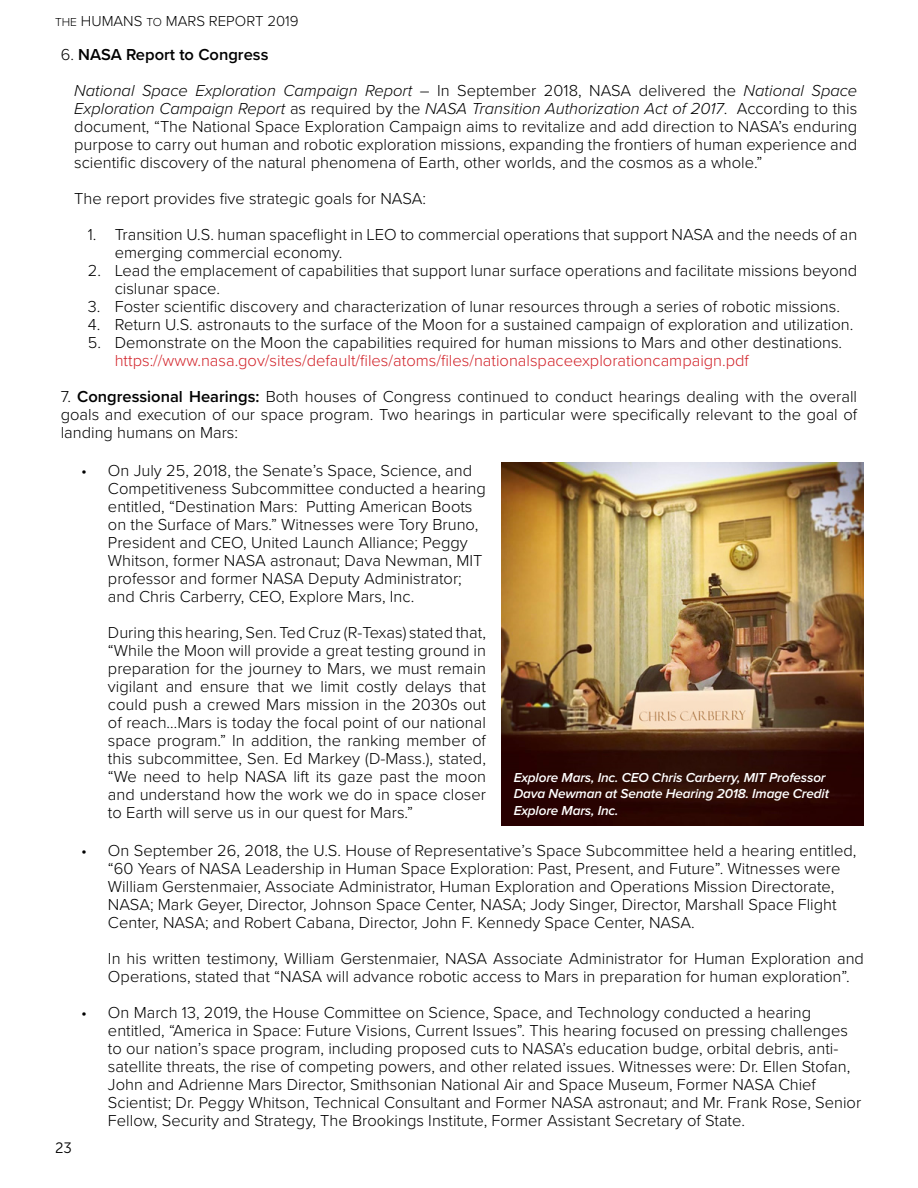
<style>
.page{position:relative;width:918px;height:1188px;background:#fff}
.page>*{position:absolute;margin:0;border:0;box-sizing:border-box;transform-origin:0 0}
.t1{font:300 16.5px/18px "Proxima Nova";color:#000}
.t2{font:italic 300 16.5px/36px "Proxima Nova";color:#000}
.t3{font:300 16.5px "Proxima Nova";color:#d2232a}
.t4{font:300 15px "Proxima Nova";color:#000}
.t5{font:15px "Museo Sans 300";color:#000}
.t6{font:italic 600 13.5px/16.2px "Proxima Nova";letter-spacing:-.01em;color:#fff}
.s1{font-size:12px}
.s2{font-style:normal}
.s3{font-weight:600;font-style:normal}
.s4{font-style:italic}
.s5{font-weight:600}
</style>
<div class="page">
<img style="left:501px;top:463px;width:363px;height:363px">
<p class="t4" style="left:55px;top:10px;width:245px"><span class="s1">THE</span> HUMANS <span class="s1">TO</span> MARS REPORT 2019</p>
<p class="t2" style="left:74px;top:36px;width:785px;text-indent:-13px"><span class="s2">6.</span> <span class="s3">NASA Report to Congress<br></span>National Space Exploration Campaign Report <span class="s2">– In September 2018, NASA delivered the</span> National Space</p>
<p class="t1" style="left:74px;top:99px;width:785px;text-align:justify"><span class="s4">Exploration Campaign Report</span> as required by the <span class="s4">NASA Transition Authorization Act of 2017</span>. According to this document, “The National Space Exploration Campaign aims to revitalize and add direction to NASA’s enduring purpose to carry out human and robotic exploration missions, expanding the frontiers of human experience and scientific discovery of the natural phenomena of Earth, other worlds, and the cosmos as a whole.”</p>
<p class="t1" style="left:74px;top:189px;width:353px">The report provides five strategic goals for NASA:</p>
<p class="t1" style="left:115px;top:225px;width:744px;text-indent:-27px">1. Transition U.S. human spaceflight in LEO to commercial operations that support NASA and the needs of an emerging commercial economy.</p>
<p class="t1" style="left:115px;top:261px;width:744px;text-indent:-27px">2. Lead the emplacement of capabilities that support lunar surface operations and facilitate missions beyond cislunar space.</p>
<p class="t1" style="left:88px;top:297px;width:754px">3. Foster scientific discovery and characterization of lunar resources through a series of robotic missions.</p>
<p class="t1" style="left:88px;top:315px;width:767px">4. Return U.S. astronauts to the surface of the Moon for a sustained campaign of exploration and utilization.</p>
<p class="t1" style="left:88px;top:333px;width:756px">5. Demonstrate on the Moon the capabilities required for human missions to Mars and other destinations.</p>
<p class="t3" style="left:115px;top:349px;width:636px">https://www.nasa.gov/sites/default/files/atoms/files/nationalspaceexplorationcampaign.pdf</p>
<p class="t1" style="left:61px;top:387px;width:798px;text-align:justify">7. <span class="s5">Congressional Hearings:</span> Both houses of Congress continued to conduct hearings dealing with the overall goals and execution of our space program. Two hearings in particular were specifically relevant to the goal of landing humans on Mars:</p>
<p class="t1" style="left:108px;top:461px;width:379px;text-indent:-27px">• On July 25, 2018, the Senate’s Space, Science, and Competitiveness Subcommittee conducted a hearing entitled, “Destination Mars: Putting American Boots on the Surface of Mars.” Witnesses were Tory Bruno, President and CEO, United Launch Alliance; Peggy Whitson, former NASA astronaut; Dava Newman, MIT professor and former NASA Deputy Administrator; and Chris Carberry, CEO, Explore Mars, Inc.</p>
<p class="t1" style="left:108px;top:623px;width:380px;text-align:justify">During this hearing, Sen. Ted Cruz (R-Texas) stated that, “While the Moon will provide a great testing ground in preparation for the journey to Mars, we must remain vigilant and ensure that we limit costly delays that could push a crewed Mars mission in the 2030s out of reach…Mars is today the focal point of our national space program.” In addition, the ranking member of this subcommittee, Sen. Ed Markey (D-Mass.), stated, “We need to help NASA lift its gaze past the moon and understand how the work we do in space closer to Earth will serve us in our quest for Mars.”</p>
<p class="t1" style="left:108px;top:841px;width:750px;text-indent:-27px">• On September 26, 2018, the U.S. House of Representative’s Space Subcommittee held a hearing entitled, “60 Years of NASA Leadership in Human Space Exploration: Past, Present, and Future”. Witnesses were William Gerstenmaier, Associate Administrator, Human Exploration and Operations Mission Directorate, NASA; Mark Geyer, Director, Johnson Space Center, NASA; Jody Singer, Director, Marshall Space Flight Center, NASA; and Robert Cabana, Director, John F. Kennedy Space Center, NASA.</p>
<p class="t1" style="left:108px;top:949px;width:758px">In his written testimony, William Gerstenmaier, NASA Associate Administrator for Human Exploration and<br>Operations, stated that “NASA will advance robotic access to Mars in preparation for human exploration”.</p>
<p class="t1" style="left:108px;top:1003px;width:755px;text-indent:-27px">• On March 13, 2019, the House Committee on Science, Space, and Technology conducted a hearing entitled, “America in Space: Future Visions, Current Issues”. This hearing focused on pressing challenges to our nation’s space program, including proposed cuts to NASA’s education budge, orbital debris, anti&shy;satellite threats, the rise of competing powers, and other related issues. Witnesses were: Dr. Ellen Stofan, John and Adrienne Mars Director, Smithsonian National Air and Space Museum, Former NASA Chief Scientist; Dr. Peggy Whitson, Technical Consultant and Former NASA astronaut; and Mr. Frank Rose, Senior Fellow, Security and Strategy, The Brookings Institute, Former Assistant Secretary of State.</p>
<p class="t6" style="left:514px;top:770px;width:317px">Explore Mars, Inc. CEO Chris Carberry, MIT Professor<br>Dava Newman at Senate Hearing 2018. Image Credit<br>Explore Mars, Inc.</p>
<p class="t5" style="left:55px;top:1140px;width:18px">23</p>
</div>
